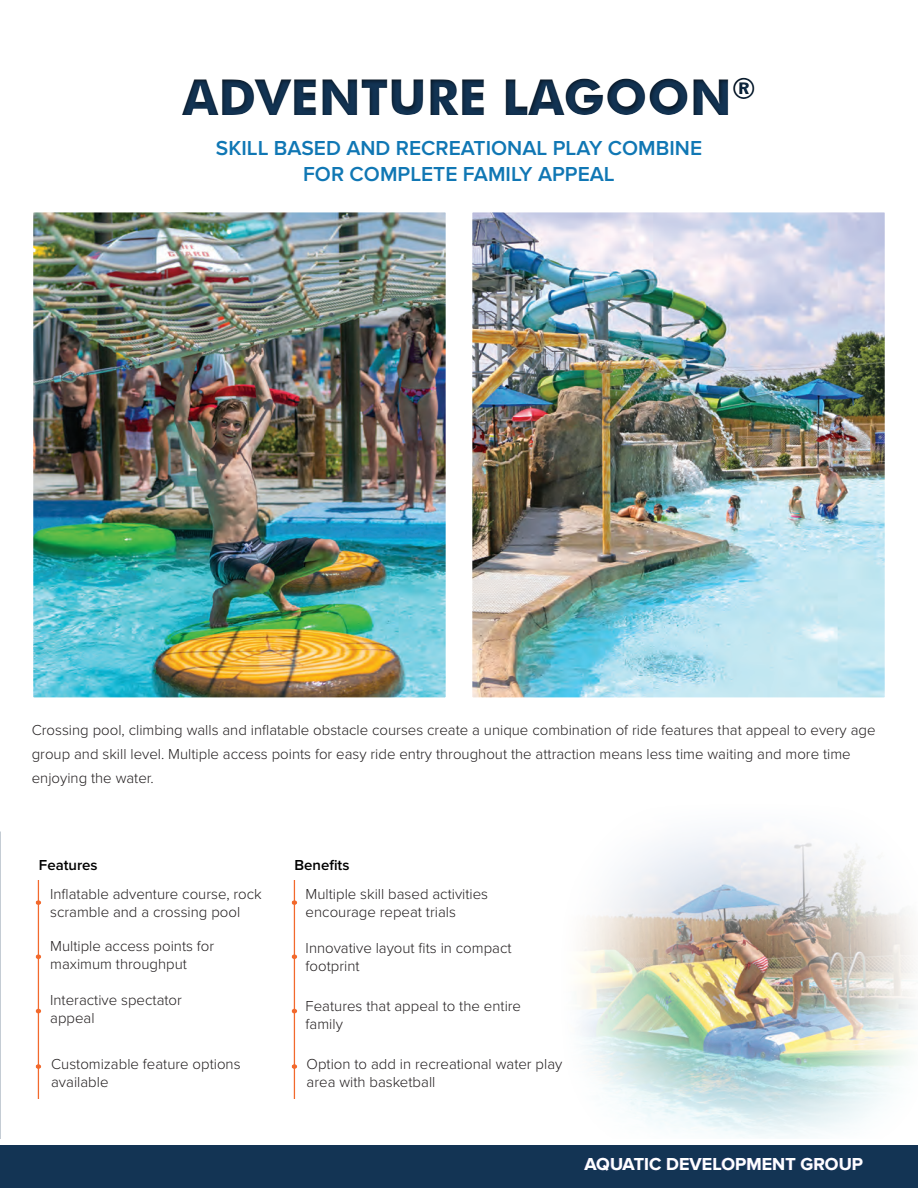
<style>
.page{position:relative;width:918px;height:1188px;background:#fff}
.page>*{position:absolute;margin:0;border:0;box-sizing:border-box;transform-origin:0 0}
.t1{font:700 49.5px "Futura BT";color:#133454}
.t2{font:600 21px/25.2px "Proxima Nova";color:#1077b4;text-align:center}
.t3{font:700 18px "Proxima Nova";color:#fff}
.t4{font:300 15px/18px "Proxima Nova";color:#231f20}
.t5{font:600 15px "Proxima Nova";color:#000}
</style>
<div class="page">
<div style="left:0;top:1145px;width:918px;height:43px;background:#133454"></div>
<div style="left:165px;top:66px;width:628px;height:70px;background:#231f20;opacity:.75"></div>
<img style="left:35px;top:880px;width:7px;height:218px">
<img style="left:291px;top:880px;width:7px;height:218px">
<img style="left:34px;top:213px;width:411px;height:483px">
<div style="left:30px;top:209px;width:419px;height:491px;border:3px solid #fff"></div>
<img style="left:473px;top:213px;width:411px;height:483px">
<div style="left:469px;top:209px;width:419px;height:491px;border:3px solid #fff"></div>
<img style="left:578px;top:832px;width:337px;height:306px">
<h1 class="t1" style="left:183px;top:68px;width:575px">ADVENTURE LAGOON<sup>®</sup></h1>
<h2 class="t2" style="left:216px;top:136px;width:488px">SKILL BASED AND RECREATIONAL PLAY COMBINE<br>FOR COMPLETE FAMILY APPEAL</h2>
<p class="t4" style="left:32px;top:717px;width:845px;line-height:24px">Crossing pool, climbing walls and inflatable obstacle courses create a unique combination of ride features that appeal to every age group and skill level. Multiple access points for easy ride entry throughout the attraction means less time waiting and more time enjoying the water.</p>
<p class="t5" style="left:39px;top:857px;width:60px">Features</p>
<p class="t4" style="left:50px;top:884px;width:213px">Inflatable adventure course, rock scramble and a crossing pool</p>
<p class="t4" style="left:50px;top:936px;width:166px">Multiple access points for maximum throughput</p>
<p class="t4" style="left:50px;top:990px;width:133px">Interactive spectator appeal</p>
<p class="t4" style="left:51px;top:1054px;width:191px">Customizable feature options available</p>
<p class="t5" style="left:294px;top:857px;width:57px">Benefits</p>
<p class="t4" style="left:306px;top:884px;width:184px">Multiple skill based activities encourage repeat trials</p>
<p class="t4" style="left:306px;top:938px;width:207px">Innovative layout fits in compact footprint</p>
<p class="t4" style="left:306px;top:996px;width:217px">Features that appeal to the entire family</p>
<p class="t4" style="left:307px;top:1054px;width:257px">Option to add in recreational water play area with basketball</p>
<p class="t3" style="left:585px;top:1154px;width:280px">AQUATIC DEVELOPMENT GROUP</p>
</div>
